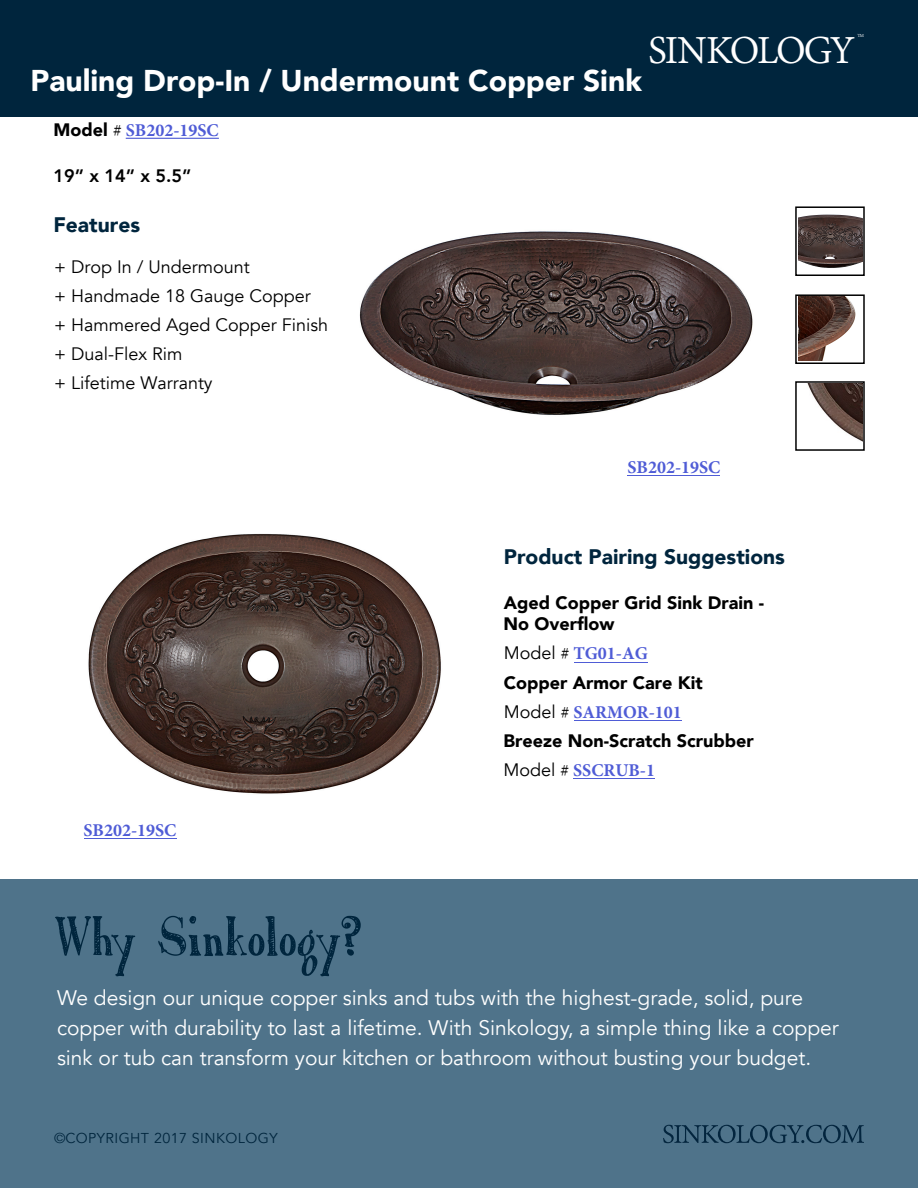
<style>
.page{position:relative;width:918px;height:1188px;background:#fff}
.page>*{position:absolute;margin:0;border:0;box-sizing:border-box;transform-origin:0 0}
.t1{font:53.25px "Austie Bost Roman Holiday Sketch";color:#00253d}
.t2{font:43.05px "Adobe Devanagari";letter-spacing:-.055em;color:#fff}
.t3{font:900 30px "Avenir";color:#fff}
.t4{font:21px/30px "Avenir";color:#fff}
.t5{font:900 21px "Avenir";color:#00253d}
.t6{font:18px/29.1px "Avenir";color:#000}
.t7{font:700 18px "Minion Pro";color:#4f5cd6}
.t8{font:900 18px/21.6px "Avenir";color:#000}
.t9{font:800 18px "Avenir";color:#000}
.t10{font:14.25px "Avenir";letter-spacing:.03em;color:#00253d}
.t11{font:4.95px "Adobe Devanagari";color:#fff}
.s1{font-family:"Avenir";font-weight:900;color:#000}
.s2{font-weight:400;color:#000}
.s3{font-family:"Avenir";font-weight:400;color:#000}
</style>
<div class="page">
<div style="left:0;top:880px;width:918px;height:308px;background:#4f738a"></div>
<svg style="left:663px;top:1125px;width:201px;height:18px"></svg>
<div style="left:0;top:0;width:918px;height:117px;background:#00253d"></div>
<div style="left:795px;top:294px;width:70px;height:70px;border:2px solid #000"></div>
<div style="left:795px;top:381px;width:70px;height:70px;border:2px solid #000"></div>
<div style="left:795px;top:206px;width:70px;height:70px;border:2px solid #000"></div>
<img style="left:359px;top:231px;width:394px;height:184px">
<img style="left:88px;top:534px;width:353px;height:260px">
<img style="left:799px;top:210px;width:64px;height:62px">
<img style="left:798px;top:297px;width:58px;height:63px">
<img style="left:799px;top:383px;width:64px;height:65px">
<hr style="left:628px;top:475px;width:92px;height:1px;background:#4f5cd6">
<hr style="left:84px;top:838px;width:92px;height:1px;background:#4f5cd6">
<hr style="left:574px;top:778px;width:81px;height:1px;background:#4f5cd6">
<hr style="left:574px;top:720px;width:107px;height:1px;background:#4f5cd6">
<hr style="left:574px;top:662px;width:74px;height:1px;background:#4f5cd6">
<hr style="left:126px;top:138px;width:93px;height:1px;background:#4f5cd6">
<p class="t11" style="left:857px;top:33px;width:8px">TM</p>
<p class="t2" style="left:648px;top:26px;width:209px">SINKOLOGY</p>
<p class="t3" style="left:30px;top:55px;width:613px">Pauling Drop-In / Undermount Copper Sink</p>
<p class="t7" style="left:53px;top:117px;width:167px"><span class="s1">Model</span> <span class="s2">#</span> SB202-19SC</p>
<p class="t9" style="left:53px;top:161px;width:139px">19” x 14” x 5.5”</p>
<p class="t5" style="left:53px;top:207px;width:88px">Features</p>
<p class="t6" style="left:54px;top:252px;width:276px">+ Drop In / Undermount<br>+ Handmade 18 Gauge Copper<br>+ Hammered Aged Copper Finish + Dual-Flex Rim<br>+ Lifetime Warranty</p>
<p class="t7" style="left:84px;top:817px;width:94px">SB202-19SC</p>
<p class="t7" style="left:628px;top:455px;width:94px">SB202-19SC</p>
<p class="t5" style="left:504px;top:539px;width:283px">Product Pairing Suggestions</p>
<p class="t8" style="left:504px;top:591px;width:262px">Aged Copper Grid Sink Drain -<br>No Overflow</p>
<p class="t7" style="left:504px;top:641px;width:146px"><span class="s3">Model</span> <span class="s2">#</span> TG01-AG</p>
<p class="t8" style="left:504px;top:671px;width:200px">Copper Armor Care Kit</p>
<p class="t7" style="left:504px;top:699px;width:180px"><span class="s3">Model</span> <span class="s2">#</span> SARMOR-101</p>
<p class="t8" style="left:504px;top:729px;width:252px">Breeze Non-Scratch Scrubber</p>
<p class="t7" style="left:504px;top:757px;width:153px"><span class="s3">Model</span> <span class="s2">#</span> SSCRUB-1</p>
<p class="t1" style="left:54px;top:905px;width:309px">Why Sinkology?</p>
<p class="t4" style="left:57px;top:983px;width:783px">We design our unique copper sinks and tubs with the highest-grade, solid, pure copper with durability to last a lifetime. With Sinkology, a simple thing like a copper sink or tub can transform your kitchen or bathroom without busting your budget.</p>
<p class="t10" style="left:54px;top:1130px;width:225px">©COPYRIGHT 2017 SINKOLOGY</p>
</div>
